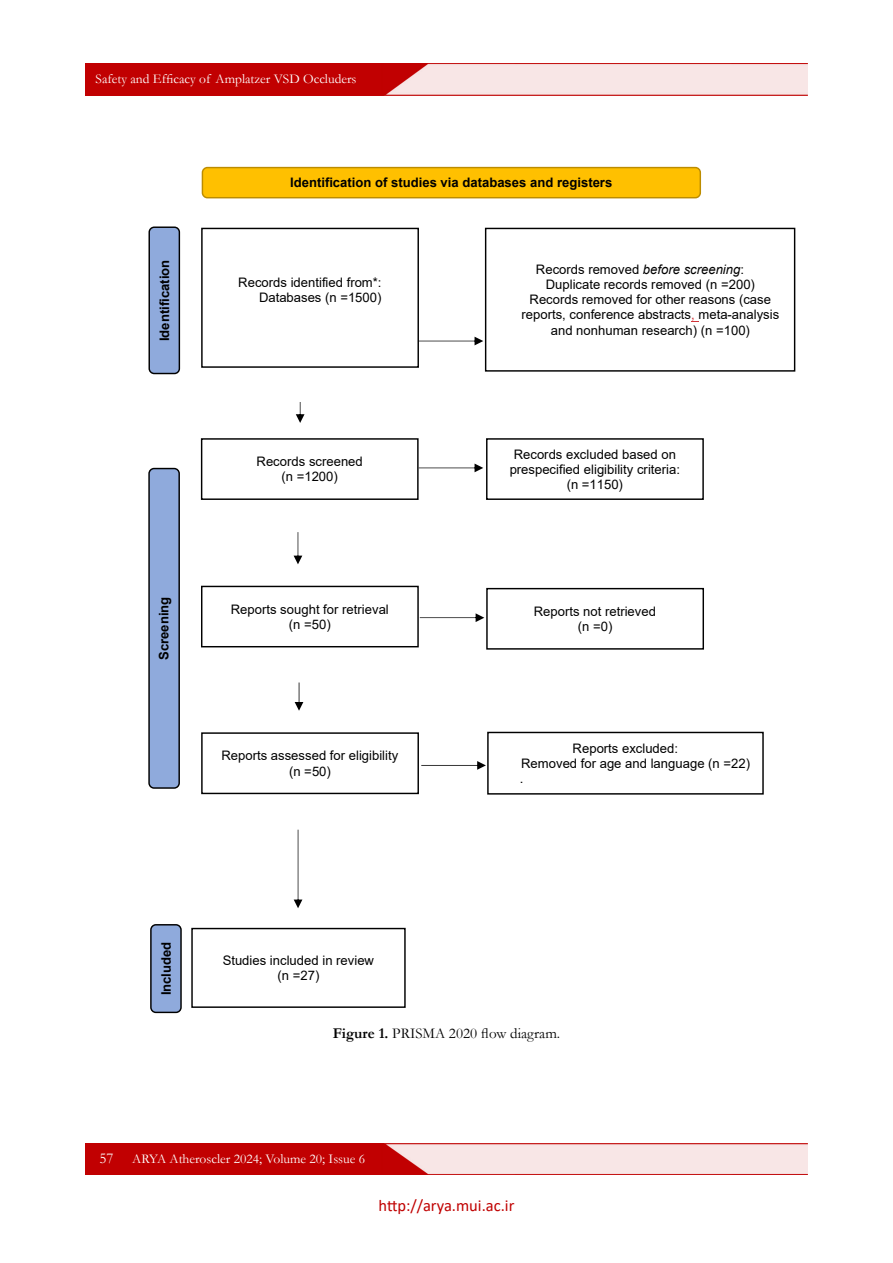
<style>
.page{position:relative;width:893px;height:1263px;background:#fff}
.page>*{position:absolute;margin:0;border:0;box-sizing:border-box;transform-origin:0 0}
.t1{font:16.5px "Calibri";color:#c00000}
.t2{font:15px "Garamond";color:#000}
.t3{font:15px "Garamond";color:#fff}
.t4{font:13.5px "Garamond";color:#fff}
.t5{font:13.05px/15.1px "Arial";color:#000;text-align:center}
.t6{font:700 13.05px "Arial";color:#000}
.s1{font-style:italic}
.s2{color:#d13438}
.s3{font-weight:700}
</style>
<div class="page">
<img style="left:85px;top:1143px;width:723px;height:32px">
<img style="left:85px;top:64px;width:723px;height:32px">
<div style="left:201px;top:228px;width:218px;height:140px;border:1px solid #000"></div>
<div style="left:485px;top:228px;width:310px;height:144px;border:1px solid #000"></div>
<div style="left:201px;top:438px;width:218px;height:62px;border:1px solid #000"></div>
<div style="left:486px;top:438px;width:218px;height:62px;border:1px solid #000"></div>
<div style="left:201px;top:586px;width:218px;height:61px;border:1px solid #000"></div>
<div style="left:486px;top:588px;width:218px;height:62px;border:1px solid #000"></div>
<div style="left:201px;top:732px;width:218px;height:62px;border:1px solid #000"></div>
<div style="left:487px;top:732px;width:277px;height:63px;border:1px solid #000"></div>
<div style="left:191px;top:928px;width:215px;height:80px;border:1px solid #000"></div>
<svg style="left:419px;top:337px;width:64px;height:8px"></svg>
<svg style="left:419px;top:464px;width:64px;height:8px"></svg>
<svg style="left:420px;top:613px;width:64px;height:9px"></svg>
<svg style="left:421px;top:761px;width:65px;height:9px"></svg>
<div style="left:202px;top:168px;width:498px;height:30px;background:#ffc000;border-radius:5px"></div>
<div style="left:202px;top:167px;width:499px;height:31px;border:1px solid #bc8c00;border-radius:5px"></div>
<div style="left:149px;top:227px;width:30px;height:146px;background:#8faadc;border-radius:5px"></div>
<div style="left:148px;top:226px;width:32px;height:148px;border:1px solid #000;border-radius:5px"></div>
<div style="left:149px;top:468px;width:30px;height:320px;background:#8faadc;border-radius:5px"></div>
<div style="left:148px;top:468px;width:32px;height:321px;border:1px solid #000;border-radius:5px"></div>
<div style="left:151px;top:925px;width:30px;height:87px;background:#8faadc;border-radius:5px"></div>
<div style="left:150px;top:924px;width:32px;height:89px;border:1px solid #000;border-radius:5px"></div>
<svg style="left:296px;top:402px;width:8px;height:21px"></svg>
<svg style="left:294px;top:532px;width:8px;height:32px"></svg>
<svg style="left:295px;top:682px;width:8px;height:29px"></svg>
<svg style="left:294px;top:830px;width:8px;height:78px"></svg>
<p class="t4" style="left:96px;top:70px;width:262px">Safety and Efficacy of Amplatzer VSD Occluders</p>
<p class="t6" style="left:155px;top:341px;width:83px;rotate:-90deg">Identification</p>
<p class="t6" style="left:155px;top:660px;width:65px;rotate:-90deg">Screening</p>
<p class="t6" style="left:290px;top:174px;width:324px">Identification of studies via databases and registers</p>
<p class="t5" style="left:238px;top:275px;width:145px;text-align:right">Records identified from*:<br>Databases (n =1500)</p>
<p class="t5" style="left:536px;top:262px;width:210px">Records removed <span class="s1">before screening</span>:</p>
<p class="t5" style="left:546px;top:277px;width:211px">Duplicate records removed (n =200)</p>
<p class="t5" style="left:530px;top:292px;width:243px">Records removed for other reasons (case</p>
<p class="t5" style="left:522px;top:307px;width:259px">reports, conference abstracts<span class="s2">,</span> meta-analysis</p>
<p class="t5" style="left:551px;top:322px;width:201px">and nonhuman research) (n =100)</p>
<p class="t5" style="left:257px;top:454px;width:108px">Records screened (n =1200)</p>
<p class="t5" style="left:510px;top:446px;width:172px">Records excluded based on prespecified eligibility criteria: (n =1150)</p>
<p class="t5" style="left:231px;top:601px;width:160px">Reports sought for retrieval (n =50)</p>
<p class="t5" style="left:534px;top:604px;width:124px">Reports not retrieved (n =0)</p>
<p class="t5" style="left:222px;top:748px;width:178px">Reports assessed for eligibility (n =50)</p>
<p class="t5" style="left:520px;top:740px;width:232px;text-align:left;text-indent:53px">Reports excluded:<br>Removed for age and language (n =22) .</p>
<p class="t6" style="left:157px;top:995px;width:55px;rotate:-90deg">Included</p>
<p class="t5" style="left:223px;top:953px;width:153px">Studies included in review (n =27)</p>
<p class="t2" style="left:333px;top:1023px;width:229px"><span class="s3">Figure 1.</span> PRISMA 2020 flow diagram.</p>
<p class="t3" style="left:99px;top:1148px;width:16px">57</p>
<p class="t4" style="left:132px;top:1149px;width:234px">ARYA Atheroscler 2024; Volume 20; Issue 6</p>
<p class="t1" style="left:378px;top:1194px;width:137px">http://arya.mui.ac.ir</p>
</div>
